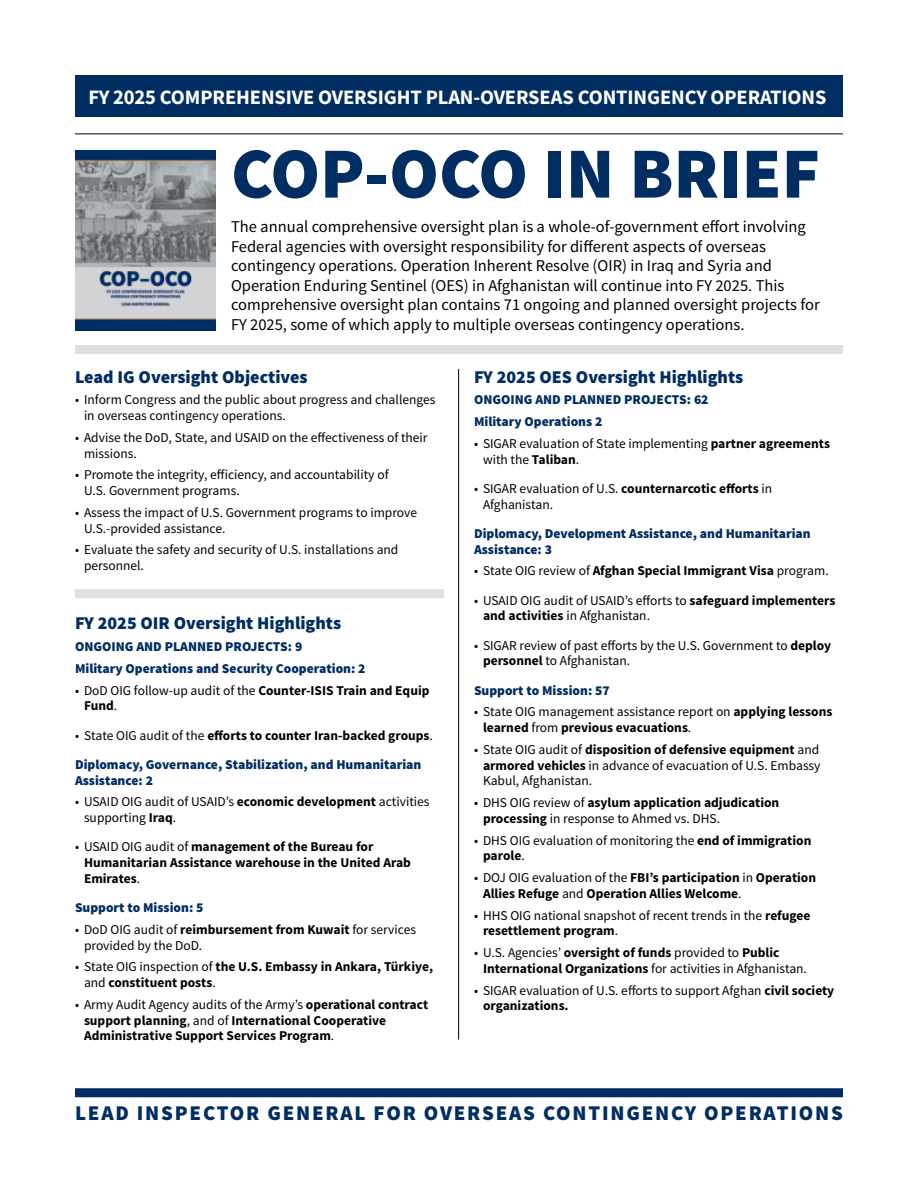
<style>
.page{position:relative;width:918px;height:1188px;background:#fff}
.page>*{position:absolute;margin:0;border:0;box-sizing:border-box;transform-origin:0 0}
.In_Brief_Header{font:900 72px "Source Sans Pro";color:#002d62}
.t1{font:900 21px "Source Sans Pro";letter-spacing:.085em;color:#002d62}
.t2{font:20.55px "Source Sans Variable";letter-spacing:-.005em;color:#fff}
.Brief_Head{font:900 18px "Source Sans Pro";color:#002d62}
.Brief_Intro_Text{font:16.5px/19.5px "Source Sans Pro";color:#000}
.t3{font:13.5px/15.8px "Source Sans Pro";color:#000}
.t4{font:700 13.5px/15.8px "Source Sans Pro";color:#000}
.Brief_Body_Text{font:900 13.5px/15.8px "Source Sans Pro";color:#002d62}
.Brief_Head-2{font:900 13.5px "Source Sans Pro";color:#002d62}
.s1{font-weight:400}
.s2{font-weight:700}
</style>
<div class="page">
<div style="left:75px;top:1088px;width:768px;height:9px;background:#002d62"></div>
<hr style="left:458px;top:369px;width:1px;height:671px;background:#000">
<div style="left:75px;top:589px;width:369px;height:9px;background:#e0e0e1"></div>
<div style="left:75px;top:345px;width:768px;height:9px;background:#e0e0e1"></div>
<img style="left:75px;top:150px;width:140px;height:180px">
<div style="left:75px;top:75px;width:768px;height:42px;background:#002d62"></div>
<hr style="left:75px;top:134px;width:768px;height:1px;background:#000">
<p class="t2" style="left:88px;top:84px;width:739px">FY 2025 COMPREHENSIVE OVERSIGHT PLAN-OVERSEAS CONTINGENCY OPERATIONS</p>
<p class="In_Brief_Header" style="left:231px;top:127px;width:591px">COP-OCO IN BRIEF</p>
<p class="Brief_Intro_Text" style="left:231px;top:217px;width:590px">The annual comprehensive oversight plan is a whole-of-government effort involving Federal agencies with oversight responsibility for different aspects of overseas contingency operations. Operation Inherent Resolve (OIR) in Iraq and Syria and Operation Enduring Sentinel (OES) in Afghanistan will continue into FY 2025. This comprehensive oversight plan contains 71 ongoing and planned oversight projects for FY 2025, some of which apply to multiple overseas contingency operations.</p>
<p class="Brief_Head" style="left:75px;top:365px;width:234px">Lead IG Oversight Objectives</p>
<p class="t3" style="left:84px;top:392px;width:353px;text-indent:-9px">• Inform Congress and the public about progress and challenges in overseas contingency operations.</p>
<p class="t3" style="left:84px;top:430px;width:345px;text-indent:-9px">• Advise the DoD, State, and USAID on the effectiveness of their missions.</p>
<p class="t3" style="left:84px;top:467px;width:306px;text-indent:-9px">• Promote the integrity, efficiency, and accountability of<br>U.S. Government programs.</p>
<p class="t3" style="left:84px;top:505px;width:335px;text-indent:-9px">• Assess the impact of U.S. Government programs to improve<br>U.S.-provided assistance.</p>
<p class="t3" style="left:84px;top:542px;width:316px;text-indent:-9px">• Evaluate the safety and security of U.S. installations and personnel.</p>
<p class="Brief_Head" style="left:75px;top:612px;width:268px">FY 2025 OIR Oversight Highlights</p>
<p class="Brief_Head-2" style="left:75px;top:638px;width:229px">ONGOING AND PLANNED PROJECTS: 9</p>
<p class="Brief_Body_Text" style="left:75px;top:661px;width:292px">Military Operations and Security Cooperation: 2</p>
<p class="t4" style="left:84px;top:683px;width:347px;text-indent:-9px"><span class="s1">• DoD OIG follow-up audit of the</span> Counter-ISIS Train and Equip<br>Fund<span class="s1">.</span></p>
<p class="t4" style="left:75px;top:728px;width:359px"><span class="s1">• State OIG audit of the</span> efforts to counter Iran-backed groups<span class="s1">.</span></p>
<p class="Brief_Body_Text" style="left:75px;top:757px;width:348px">Diplomacy, Governance, Stabilization, and Humanitarian<br>Assistance: 2</p>
<p class="t3" style="left:84px;top:794px;width:347px;text-indent:-9px">• USAID OIG audit of USAID’s <span class="s2">economic development</span> activities supporting <span class="s2">Iraq</span>.</p>
<p class="t4" style="left:84px;top:839px;width:329px;text-indent:-9px"><span class="s1">• USAID OIG audit of</span> management of the Bureau for<br>Humanitarian Assistance warehouse in the United Arab<br>Emirates<span class="s1">.</span></p>
<p class="Brief_Body_Text" style="left:75px;top:900px;width:130px">Support to Mission: 5</p>
<p class="t3" style="left:84px;top:922px;width:334px;text-indent:-9px">• DoD OIG audit of <span class="s2">reimbursement from Kuwait</span> for services provided by the DoD.</p>
<p class="t4" style="left:84px;top:959px;width:351px;text-indent:-9px"><span class="s1">• State OIG inspection of</span> the U.S. Embassy in Ankara, Türkiye, <span class="s1">and</span> constituent posts<span class="s1">.</span></p>
<p class="t4" style="left:84px;top:997px;width:346px;text-indent:-9px"><span class="s1">• Army Audit Agency audits of the Army’s</span> operational contract support planning<span class="s1">, and of</span> International Cooperative<br>Administrative Support Services Program<span class="s1">.</span></p>
<p class="Brief_Head" style="left:474px;top:365px;width:271px">FY 2025 OES Oversight Highlights</p>
<p class="Brief_Head-2" style="left:474px;top:391px;width:236px">ONGOING AND PLANNED PROJECTS: 62</p>
<p class="Brief_Body_Text" style="left:474px;top:414px;width:130px">Military Operations 2</p>
<p class="t3" style="left:483px;top:436px;width:349px;text-indent:-9px">• SIGAR evaluation of State implementing <span class="s2">partner agreements </span>with the <span class="s2">Taliban</span>.</p>
<p class="t3" style="left:483px;top:481px;width:291px;text-indent:-9px">• SIGAR evaluation of U.S. <span class="s2">counternarcotic efforts</span> in<br>Afghanistan.</p>
<p class="Brief_Body_Text" style="left:474px;top:526px;width:338px">Diplomacy, Development Assistance, and Humanitarian<br>Assistance: 3</p>
<p class="t4" style="left:474px;top:563px;width:356px"><span class="s1">• State OIG review of</span> Afghan Special Immigrant Visa <span class="s1">program.</span></p>
<p class="t3" style="left:483px;top:592px;width:354px;text-indent:-9px">• USAID OIG audit of USAID’s efforts to <span class="s2">safeguard implementers and activities</span> in Afghanistan.</p>
<p class="t3" style="left:483px;top:637px;width:350px;text-indent:-9px">• SIGAR review of past efforts by the U.S. Government to <span class="s2">deploy personnel</span> to Afghanistan.</p>
<p class="Brief_Body_Text" style="left:474px;top:683px;width:137px">Support to Mission: 57</p>
<p class="t3" style="left:483px;top:704px;width:351px;text-indent:-9px">• State OIG management assistance report on <span class="s2">applying lessons learned</span> from <span class="s2">previous evacuations</span>.</p>
<p class="t3" style="left:483px;top:742px;width:339px;text-align:justify;text-indent:-9px">• State OIG audit of <span class="s2">disposition of defensive equipment</span> and <span class="s2">armored vehicles</span> in advance of evacuation of U.S. Embassy Kabul, Afghanistan.</p>
<p class="t3" style="left:483px;top:795px;width:298px;text-indent:-9px">• DHS OIG review of <span class="s2">asylum application adjudication processing</span> in response to Ahmed vs. DHS.</p>
<p class="t3" style="left:483px;top:832px;width:330px;text-indent:-9px">• DHS OIG evaluation of monitoring the <span class="s2">end of immigration parole</span>.</p>
<p class="t4" style="left:483px;top:870px;width:335px;text-indent:-9px"><span class="s1">• DOJ OIG evaluation of the</span> FBI’s participation <span class="s1">in</span> Operation<br>Allies Refuge <span class="s1">and</span> Operation Allies Welcome<span class="s1">.</span></p>
<p class="t3" style="left:483px;top:907px;width:329px;text-indent:-9px">• HHS OIG national snapshot of recent trends in the <span class="s2">refugee resettlement program</span>.</p>
<p class="t3" style="left:483px;top:945px;width:325px;text-indent:-9px">• U.S. Agencies’ <span class="s2">oversight of funds</span> provided to <span class="s2">Public<br>International Organizations</span> for activities in Afghanistan.</p>
<p class="t3" style="left:483px;top:982px;width:353px;text-indent:-9px">• SIGAR evaluation of U.S. efforts to support Afghan <span class="s2">civil society organizations.</span></p>
<p class="t1" style="left:75px;top:1100px;width:769px">LEAD INSPECTOR GENERAL FOR OVERSEAS CONTINGENCY OPERATIONS</p>
</div>
